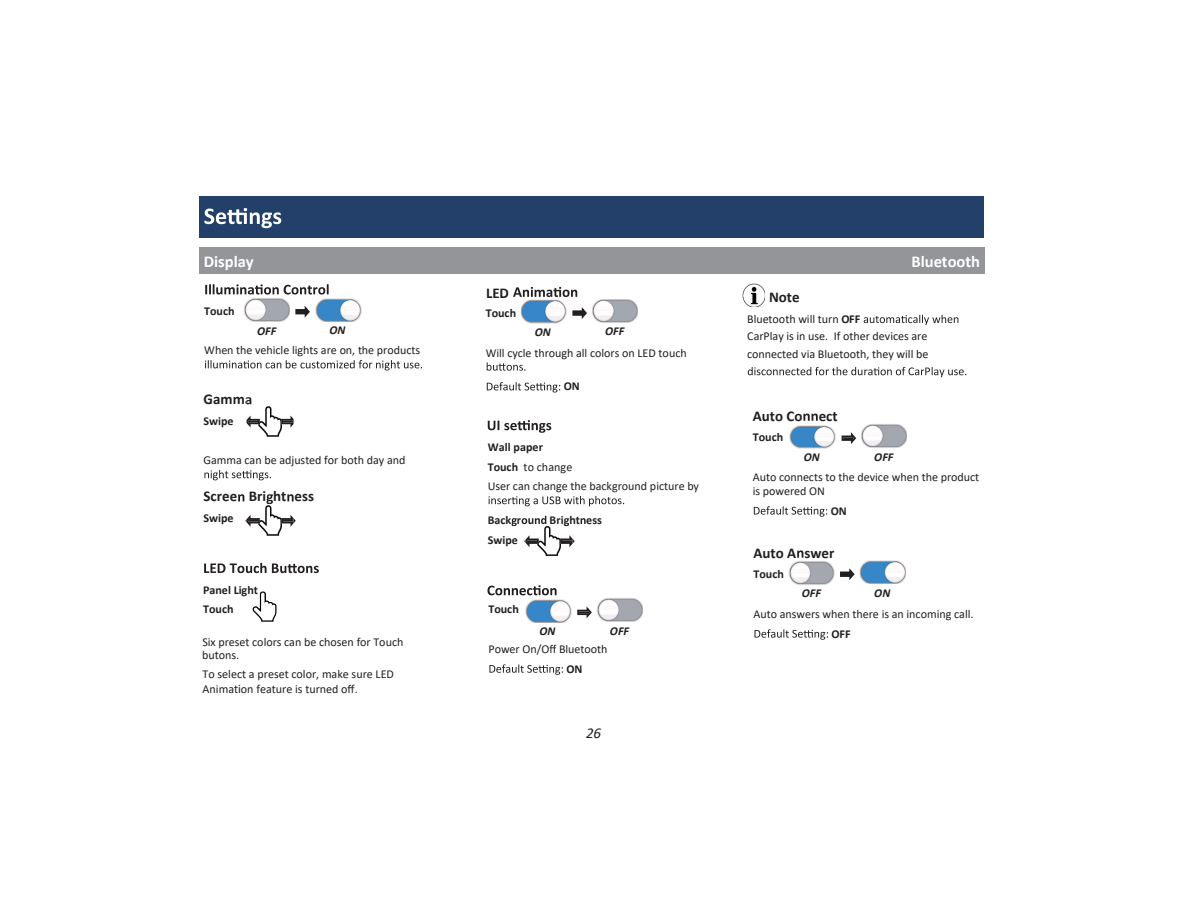
<style>
.page{position:relative;width:1188px;height:918px;background:#fff}
.page>*{position:absolute;margin:0;border:0;box-sizing:border-box;transform-origin:0 0}
.t1{font:700 16.5px "Calibri";color:#fff}
.t2{font:700 15px "Calibri";color:#231f20}
.t3{font:italic 15px "Calibri";color:#231f20}
.t4{font:12px/19.6px "Calibri";letter-spacing:-.005em;color:#231f20}
.t5{font:700 12px/19.8px "Calibri";color:#231f20}
.t6{font:italic 700 12px "Calibri";letter-spacing:.005em;color:#231f20}
.s1{font-family:"Myriad Pro"}
.s2{font-weight:700}
</style>
<div class="page">
<img style="left:539px;top:517px;width:31px;height:39px">
<svg style="left:524px;top:535px;width:15px;height:12px"></svg>
<svg style="left:560px;top:535px;width:15px;height:12px"></svg>
<svg style="left:488px;top:420px;width:63px;height:13px"></svg>
<svg style="left:489px;top:496px;width:135px;height:10px"></svg>
<svg style="left:511px;top:516px;width:35px;height:10px"></svg>
<svg style="left:564px;top:518px;width:5px;height:8px"></svg>
<svg style="left:581px;top:518px;width:5px;height:6px"></svg>
<div style="left:199px;top:196px;width:785px;height:42px;background:#224069"></div>
<svg style="left:204px;top:208px;width:77px;height:20px"></svg>
<div style="left:199px;top:247px;width:393px;height:27px;background:#939598"></div>
<img style="left:315px;top:298px;width:46px;height:23px">
<img style="left:244px;top:298px;width:46px;height:24px">
<svg style="left:295px;top:306px;width:15px;height:12px"></svg>
<svg style="left:205px;top:284px;width:124px;height:11px"></svg>
<svg style="left:205px;top:360px;width:217px;height:10px"></svg>
<img style="left:260px;top:501px;width:34px;height:35px">
<svg style="left:245px;top:515px;width:15px;height:12px"></svg>
<svg style="left:281px;top:515px;width:15px;height:12px"></svg>
<svg style="left:204px;top:470px;width:67px;height:10px"></svg>
<svg style="left:238px;top:494px;width:6px;height:7px"></svg>
<svg style="left:266px;top:494px;width:7px;height:10px"></svg>
<svg style="left:287px;top:494px;width:7px;height:7px"></svg>
<img style="left:247px;top:398px;width:44px;height:39px">
<svg style="left:245px;top:397px;width:6px;height:7px"></svg>
<svg style="left:247px;top:416px;width:13px;height:12px"></svg>
<svg style="left:281px;top:416px;width:13px;height:12px"></svg>
<div style="left:592px;top:247px;width:392px;height:27px;background:#939598"></div>
<svg style="left:577px;top:606px;width:15px;height:12px"></svg>
<img style="left:525px;top:599px;width:46px;height:23px">
<img style="left:597px;top:598px;width:45px;height:24px">
<svg style="left:549px;top:645px;width:7px;height:8px"></svg>
<svg style="left:489px;top:664px;width:74px;height:11px"></svg>
<svg style="left:864px;top:315px;width:94px;height:10px"></svg>
<svg style="left:748px;top:367px;width:218px;height:10px"></svg>
<img style="left:743px;top:284px;width:22px;height:23px">
<img style="left:859px;top:560px;width:47px;height:24px">
<img style="left:789px;top:561px;width:45px;height:24px">
<svg style="left:840px;top:568px;width:15px;height:12px"></svg>
<svg style="left:842px;top:432px;width:14px;height:12px"></svg>
<img style="left:789px;top:425px;width:46px;height:23px">
<img style="left:861px;top:424px;width:46px;height:24px">
<svg style="left:803px;top:414px;width:15px;height:7px"></svg>
<svg style="left:754px;top:506px;width:73px;height:11px"></svg>
<svg style="left:797px;top:550px;width:6px;height:8px"></svg>
<svg style="left:755px;top:629px;width:73px;height:11px"></svg>
<svg style="left:488px;top:585px;width:69px;height:10px"></svg>
<img style="left:252px;top:591px;width:25px;height:31px">
<svg style="left:204px;top:563px;width:115px;height:10px"></svg>
<svg style="left:572px;top:307px;width:15px;height:12px"></svg>
<img style="left:520px;top:299px;width:46px;height:24px">
<img style="left:592px;top:299px;width:46px;height:24px">
<svg style="left:513px;top:287px;width:64px;height:10px"></svg>
<svg style="left:487px;top:362px;width:39px;height:9px"></svg>
<svg style="left:487px;top:382px;width:73px;height:11px"></svg>
<h1 class="t1" style="left:204px;top:250px;width:51px">Display</h1>
<p class="t5" style="left:204px;top:301px;width:32px">Touch</p>
<p class="t4" style="left:204px;top:340px;width:217px">When the vehicle lights are on, the products</p>
<p class="t2" style="left:204px;top:389px;width:43px">Gamm</p>
<p class="t5" style="left:204px;top:411px;width:32px">Swipe</p>
<p class="t4" style="left:204px;top:450px;width:203px">Gamma can be adjusted for both day and</p>
<p class="t2" style="left:204px;top:486px;width:112px">Scree Bri ht ess</p>
<p class="t5" style="left:204px;top:508px;width:32px">Swipe</p>
<p class="t6" style="left:257px;top:322px;width:21px">OFF</p>
<p class="t6" style="left:329px;top:322px;width:18px">ON</p>
<p class="t5" style="left:203px;top:580px;width:56px">Panel Light<br>Touch</p>
<p class="t4" style="left:202px;top:631px;width:203px">Six preset colors can be chosen for Touch</p>
<p class="t4" style="left:203px;top:667px;width:193px;line-height:14.4px">To select a preset color, make sure LED<br>Anima<span class="s1">ti</span>on feature is turned off.</p>
<p class="t4" style="left:202px;top:645px;width:39px">bu<span class="s1">t</span>ons.</p>
<p class="t2" style="left:486px;top:283px;width:24px">LED</p>
<p class="t5" style="left:486px;top:303px;width:32px">Touch</p>
<p class="t4" style="left:486px;top:343px;width:202px">Will cycle through all colors on LED touch</p>
<p class="t5" style="left:564px;top:376px;width:17px">ON</p>
<p class="t6" style="left:535px;top:324px;width:18px">ON</p>
<p class="t6" style="left:605px;top:323px;width:21px">OFF</p>
<p class="t4" style="left:488px;top:437px;width:213px"><span class="s2">Wall paper<br>Touch</span> to change<br>User can change the background picture by</p>
<p class="t5" style="left:488px;top:510px;width:35px">Back r</p>
<p class="t5" style="left:550px;top:510px;width:54px">Bri ht ess</p>
<p class="t5" style="left:488px;top:530px;width:32px">Swipe</p>
<p class="t5" style="left:488px;top:599px;width:32px">Touch</p>
<p class="t4" style="left:488px;top:639px;width:121px">Power On/O Bluetooth</p>
<p class="t5" style="left:567px;top:659px;width:17px">ON</p>
<p class="t6" style="left:540px;top:623px;width:18px">ON</p>
<p class="t6" style="left:610px;top:622px;width:21px">OFF</p>
<p class="t3" style="left:586px;top:722px;width:17px">26</p>
<h1 class="t1" style="left:911px;top:250px;width:70px">Bluetooth</h1>
<p class="t2" style="left:769px;top:286px;width:32px">Note</p>
<p class="t4" style="left:747px;top:310px;width:183px;line-height:17.4px">Bluetooth will turn <span class="s2">OFF<br></span>CarPlay is in use. If other devices are connected via Bluetooth, they will be</p>
<p class="t2" style="left:753px;top:405px;width:86px">Auto Co ect</p>
<p class="t5" style="left:753px;top:427px;width:32px">Touch</p>
<p class="t4" style="left:753px;top:470px;width:228px;line-height:13.8px">Auto connects to the device when the product is powered ON</p>
<p class="t5" style="left:831px;top:500px;width:17px">ON</p>
<p class="t2" style="left:753px;top:542px;width:82px">Auto A swer</p>
<p class="t5" style="left:753px;top:564px;width:32px">Touch</p>
<p class="t4" style="left:754px;top:604px;width:221px">Auto answers when there is an incoming call.</p>
<p class="t5" style="left:832px;top:624px;width:21px">OFF</p>
<p class="t6" style="left:804px;top:449px;width:18px">ON</p>
<p class="t6" style="left:874px;top:448px;width:21px">OFF</p>
<p class="t6" style="left:802px;top:585px;width:21px">OFF</p>
<p class="t6" style="left:874px;top:584px;width:18px">ON</p>
</div>
